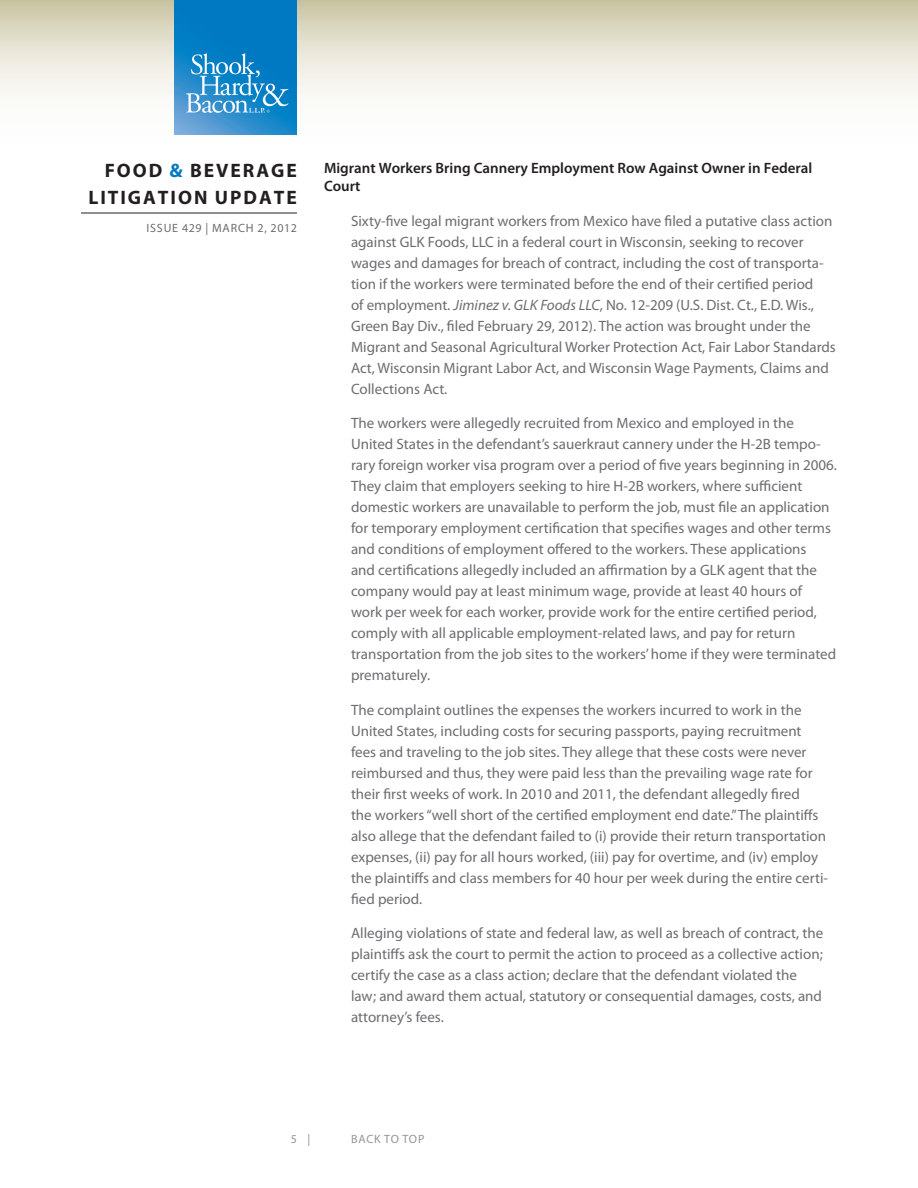
<style>
.page{position:relative;width:918px;height:1188px;background:#fff}
.page>*{position:absolute;margin:0;border:0;box-sizing:border-box;transform-origin:0 0}
.t1{font:700 19.5px/27px "Myriad Pro";letter-spacing:.1em;color:#231f20;text-align:right}
.Body{font:15px/21px "Myriad Pro";color:#6c6d70}
.Subhead{font:600 15px/18px "Myriad Pro";color:#231f20}
.t2{font:12px "Myriad Pro";letter-spacing:.07em;color:#6c6d70}
.t3{font:12px "Myriad Pro";letter-spacing:.06em;color:#939598}
.s1{color:#0079c2}
.s2{font-style:italic}
</style>
<div class="page">
<svg style="left:0;top:0;width:918px;height:135px"></svg>
<hr style="left:81px;top:213px;width:216px;height:1px;background:#231f20">
<img style="left:175px;top:0;width:122px;height:135px">
<h1 class="t1" style="left:88px;top:156px;width:210px">FOOD <span class="s1">&amp;</span> BEVERAGE<br>LITIGATION UPDATE</h1>
<p class="t2" style="left:146px;top:221px;width:152px">ISSUE 429 | MARCH 2, 2012</p>
<p class="Subhead" style="left:324px;top:159px;width:490px">Migrant Workers Bring Cannery Employment Row Against Owner in Federal<br>Court</p>
<p class="Body" style="left:351px;top:210px;width:486px">Sixty-five legal migrant workers from Mexico have filed a putative class action against GLK Foods, LLC in a federal court in Wisconsin, seeking to recover wages and damages for breach of contract, including the cost of transporta&shy;tion if the workers were terminated before the end of their certified period<br>of employment. <span class="s2">Jiminez v. GLK Foods LLC</span>, No. 12-209 (U.S. Dist. Ct., E.D. Wis., Green Bay Div., filed February 29, 2012). The action was brought under the Migrant and Seasonal Agricultural Worker Protection Act, Fair Labor Standards Act, Wisconsin Migrant Labor Act, and Wisconsin Wage Payments, Claims and Collections Act.</p>
<p class="Body" style="left:351px;top:412px;width:488px">The workers were allegedly recruited from Mexico and employed in the United States in the defendant’s sauerkraut cannery under the H-2B tempo&shy;rary foreign worker visa program over a period of five years beginning in 2006.<br>They claim that employers seeking to hire H-2B workers, where sufficient domestic workers are unavailable to perform the job, must file an application for temporary employment certification that specifies wages and other terms and conditions of employment offered to the workers. These applications<br>and certifications allegedly included an affirmation by a GLK agent that the company would pay at least minimum wage, provide at least 40 hours of work per week for each worker, provide work for the entire certified period, comply with all applicable employment-related laws, and pay for return transportation from the job sites to the workers’ home if they were terminated prematurely.</p>
<p class="Body" style="left:351px;top:699px;width:479px">The complaint outlines the expenses the workers incurred to work in the United States, including costs for securing passports, paying recruitment fees and traveling to the job sites. They allege that these costs were never reimbursed and thus, they were paid less than the prevailing wage rate for their first weeks of work. In 2010 and 2011, the defendant allegedly fired<br>the workers “well short of the certified employment end date.” The plaintiffs also allege that the defendant failed to (i) provide their return transportation expenses, (ii) pay for all hours worked, (iii) pay for overtime, and (iv) employ the plaintiffs and class members for 40 hour per week during the entire certi&shy;fied period.</p>
<p class="Body" style="left:351px;top:922px;width:474px">Alleging violations of state and federal law, as well as breach of contract, the plaintiffs ask the court to permit the action to proceed as a collective action; certify the case as a class action; declare that the defendant violated the law; and award them actual, statutory or consequential damages, costs, and attorney’s fees.</p>
<p class="t3" style="left:291px;top:1132px;width:21px">5 |</p>
<p class="t3" style="left:351px;top:1132px;width:75px">BACK TO TOP</p>
</div>
